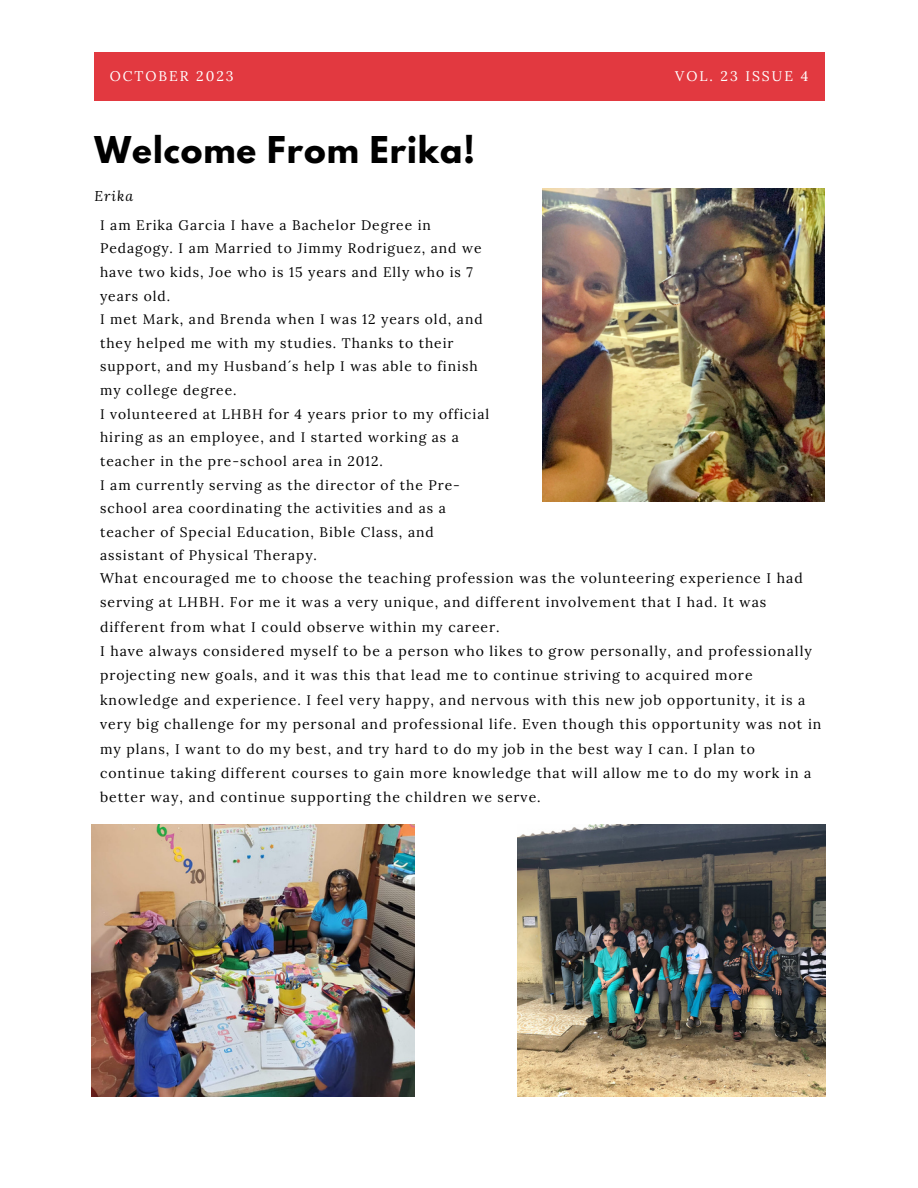
<style>
.page{position:relative;width:918px;height:1188px;background:#fff}
.page>*{position:absolute;margin:0;border:0;box-sizing:border-box;transform-origin:0 0}
.t1{font:700 32.7px "League Spartan";letter-spacing:.03em;color:#000}
.t2{font:13.95px/24.3px "Lora";letter-spacing:.07em;color:#000}
.t3{font:13.95px "Lora";letter-spacing:.14em;color:#fff}
.t4{font:italic 13.95px "Lora";letter-spacing:.07em;color:#000}
.t5{font:13.8px/23.7px "Lora";letter-spacing:.07em;color:#000}
</style>
<div class="page">
<div style="left:95px;top:53px;width:730px;height:47px;background:#e23940"></div>
<img style="left:542px;top:188px;width:283px;height:314px">
<img style="left:518px;top:824px;width:308px;height:272px">
<img style="left:92px;top:824px;width:323px;height:272px">
<p class="t3" style="left:110px;top:67px;width:125px">OCTOBER 2023</p>
<p class="t3" style="left:675px;top:67px;width:134px">VOL. 23 ISSUE 4</p>
<p class="t1" style="left:95px;top:134px;width:382px">Welcome From Erika!</p>
<p class="t4" style="left:95px;top:186px;width:40px">Erika</p>
<p class="t5" style="left:100px;top:213px;width:383px">I am Erika Garcia I have a Bachelor Degree in Pedagogy. I am Married to Jimmy Rodriguez, and we have two kids, Joe who is 15 years and Elly who is 7 years old.</p>
<p class="t5" style="left:100px;top:307px;width:384px">I met Mark, and Brenda when I was 12 years old, and they helped me with my studies. Thanks to their support, and my Husband´s help I was able to finish my college degree.</p>
<p class="t5" style="left:100px;top:402px;width:391px">I volunteered at LHBH for 4 years prior to my official hiring as an employee, and I started working as a teacher in the pre-school area in 2012.</p>
<p class="t5" style="left:100px;top:473px;width:361px">I am currently serving as the director of the Pre&shy;school area coordinating the activities and as a teacher of Special Education, Bible Class, and assistant of Physical Therapy.</p>
<p class="t2" style="left:100px;top:566px;width:704px">What encouraged me to choose the teaching profession was the volunteering experience I had serving at LHBH. For me it was a very unique, and different involvement that I had. It was different from what I could observe within my career.</p>
<p class="t2" style="left:100px;top:639px;width:723px">I have always considered myself to be a person who likes to grow personally, and professionally projecting new goals, and it was this that lead me to continue striving to acquired more knowledge and experience. I feel very happy, and nervous with this new job opportunity, it is a very big challenge for my personal and professional life. Even though this opportunity was not in my plans, I want to do my best, and try hard to do my job in the best way I can. I plan to continue taking different courses to gain more knowledge that will allow me to do my work in a better way, and continue supporting the children we serve.</p>
</div>
